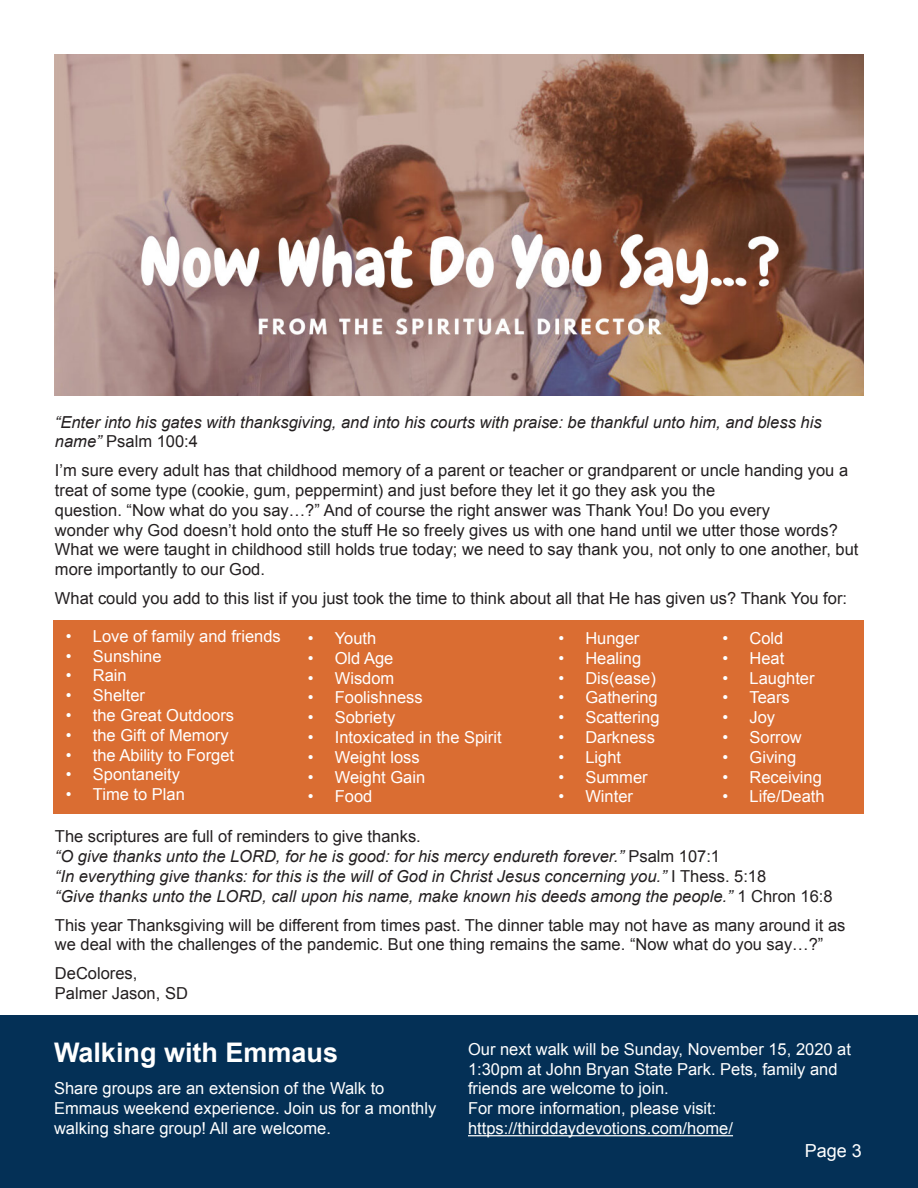
<style>
.page{position:relative;width:918px;height:1188px;background:#fff}
.page>*{position:absolute;margin:0;border:0;box-sizing:border-box;transform-origin:0 0}
.t1{font:700 27px "Arial";color:#fff}
.t2{font:18px "Arial";color:#fff}
.t3{font:16.5px/19.8px "Arial";color:#231f20}
.t4{font:16.5px/19.8px "Arial";color:#fff}
.t5{font:italic 16.5px/19.8px "Arial";color:#231f20}
.s1{font-style:normal}
</style>
<div class="page">
<div style="left:0;top:1015px;width:918px;height:173px;background:#043056"></div>
<img style="left:55px;top:54px;width:809px;height:341px">
<hr style="left:468px;top:1135px;width:265px;height:1px;background:#fff">
<div style="left:54px;top:620px;width:810px;height:194px;background:#da6d32"></div>
<p class="t5" style="left:55px;top:412px;width:768px">“Enter into his gates with thanksgiving, and into his courts with praise: be thankful unto him, and bless his name” <span class="s1">Psalm 100:4</span></p>
<p class="t3" style="left:55px;top:461px;width:795px">I’m sure every adult has that childhood memory of a parent or teacher or grandparent or uncle handing you a treat of some type (cookie, gum, peppermint) and just before they let it go they ask you the</p>
<p class="t3" style="left:55px;top:500px;width:717px">question. “Now what do you say…?” And of course the right answer was Thank You! Do you every</p>
<p class="t3" style="left:55px;top:520px;width:805px">wonder why God doesn’t hold onto the stuff He so freely gives us with one hand until we utter those words?<br>What we were taught in childhood still holds true today; we need to say thank you, not only to one another, but more importantly to our God.</p>
<p class="t3" style="left:55px;top:589px;width:794px">What could you add to this list if you just took the time to think about all that He has given us? Thank You for:</p>
<p class="t4" style="left:66px;top:626px;width:217px">• Love of family and friends</p>
<p class="t4" style="left:66px;top:646px;width:97px">• Sunshine</p>
<p class="t4" style="left:66px;top:666px;width:62px">• Rain</p>
<p class="t4" style="left:66px;top:686px;width:81px">• Shelter</p>
<p class="t4" style="left:66px;top:706px;width:170px">• the Great Outdoors</p>
<p class="t4" style="left:66px;top:725px;width:164px">• the Gift of Memory</p>
<p class="t4" style="left:66px;top:745px;width:170px">• the Ability to Forget</p>
<p class="t4" style="left:66px;top:765px;width:116px">• Spontaneity</p>
<p class="t4" style="left:66px;top:785px;width:120px">• Time to Plan</p>
<p class="t4" style="left:308px;top:629px;width:70px">• Youth</p>
<p class="t4" style="left:308px;top:648px;width:87px">• Old Age</p>
<p class="t4" style="left:308px;top:668px;width:88px">• Wisdom</p>
<p class="t4" style="left:308px;top:688px;width:117px">• Foolishness</p>
<p class="t4" style="left:308px;top:708px;width:89px">• Sobriety</p>
<p class="t4" style="left:308px;top:728px;width:195px">• Intoxicated in the Spirit</p>
<p class="t4" style="left:308px;top:747px;width:113px">• Weight loss</p>
<p class="t4" style="left:308px;top:767px;width:119px">• Weight Gain</p>
<p class="t4" style="left:308px;top:787px;width:66px">• Food</p>
<p class="t4" style="left:558px;top:629px;width:83px">• Hunger</p>
<p class="t4" style="left:558px;top:648px;width:84px">• Healing</p>
<p class="t4" style="left:558px;top:668px;width:99px">• Dis(ease)</p>
<p class="t4" style="left:558px;top:688px;width:101px">• Gathering</p>
<p class="t4" style="left:558px;top:708px;width:103px">• Scattering</p>
<p class="t4" style="left:558px;top:728px;width:98px">• Darkness</p>
<p class="t4" style="left:558px;top:747px;width:64px">• Light</p>
<p class="t4" style="left:558px;top:767px;width:91px">• Summer</p>
<p class="t4" style="left:558px;top:787px;width:76px">• Winter</p>
<p class="t4" style="left:723px;top:629px;width:62px">• Cold</p>
<p class="t4" style="left:723px;top:648px;width:63px">• Heat</p>
<p class="t4" style="left:723px;top:668px;width:94px">• Laughter</p>
<p class="t4" style="left:723px;top:688px;width:69px">• Tears</p>
<p class="t4" style="left:723px;top:708px;width:54px">• Joy</p>
<p class="t4" style="left:723px;top:728px;width:81px">• Sorrow</p>
<p class="t4" style="left:723px;top:747px;width:75px">• Giving</p>
<p class="t4" style="left:723px;top:767px;width:101px">• Receiving</p>
<p class="t4" style="left:723px;top:787px;width:104px">• Life/Death</p>
<p class="t3" style="left:55px;top:827px;width:367px">The scriptures are full of reminders to give thanks.</p>
<p class="t5" style="left:55px;top:847px;width:667px">“O give thanks unto the LORD, for he is good: for his mercy endureth forever.” <span class="s1">Psalm 107:1</span></p>
<p class="t5" style="left:55px;top:867px;width:713px">“In everything give thanks: for this is the will of God in Christ Jesus concerning you.” <span class="s1">I Thess. 5:18</span></p>
<p class="t5" style="left:55px;top:886px;width:779px">“Give thanks unto the LORD, call upon his name, make known his deeds among the people.” <span class="s1">1 Chron 16:8</span></p>
<p class="t3" style="left:55px;top:915px;width:792px">This year Thanksgiving will be different from times past. The dinner table may not have as many around it as we deal with the challenges of the pandemic. But one thing remains the same. “Now what do you say…?”</p>
<p class="t3" style="left:55px;top:964px;width:84px">DeColores,</p>
<p class="t3" style="left:55px;top:983px;width:134px">Palmer Jason, SD</p>
<p class="t1" style="left:54px;top:1035px;width:286px">Walking with Emmaus</p>
<p class="t4" style="left:468px;top:1039px;width:385px">Our next walk will be Sunday, November 15, 2020 at<br>1:30pm at John Bryan State Park. Pets, family and friends are welcome to join.</p>
<p class="t4" style="left:468px;top:1099px;width:250px">For more information, please visit:</p>
<p class="t4" style="left:468px;top:1118px;width:267px">https://thirddaydevotions.com/home/</p>
<p class="t4" style="left:54px;top:1079px;width:332px">Share groups are an extension of the Walk to</p>
<p class="t4" style="left:54px;top:1099px;width:384px">Emmaus weekend experience. Join us for a monthly walking share group! All are welcome.</p>
<p class="t2" style="left:805px;top:1139px;width:59px">Page 3</p>
</div>
